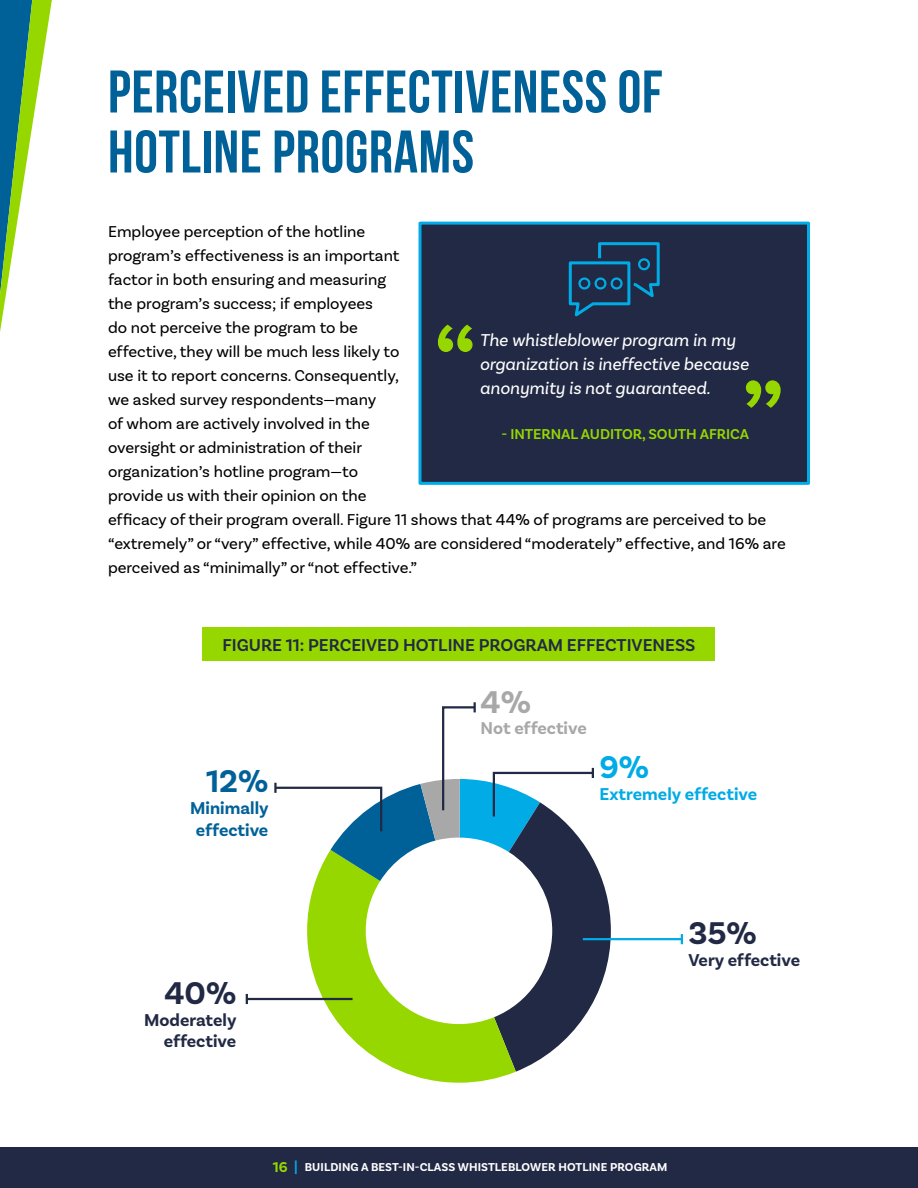
<style>
.page{position:relative;width:918px;height:1188px;background:#fff}
.page>*{position:absolute;margin:0;border:0;box-sizing:border-box;transform-origin:0 0}
.t1{font:600 105px "Proxima Nova";color:#97d700}
.t2{font:700 60px/60px "Bebas Neue";letter-spacing:.01em;color:#006198}
.t3{font:700 33px "Basic Sans";color:#212944}
.t4{font:700 33px "Basic Sans";color:#006198}
.t5{font:700 33px "Basic Sans";color:#a8a8a8}
.t6{font:700 33px "Basic Sans";color:#00abe6}
.t7{font:italic 18px/24px "Basic Sans";color:#fff}
.t8{font:600 18px "Basic Sans";color:#212944}
.t9{font:700 18px/21.6px "Basic Sans";color:#212944;text-align:right}
.t10{font:700 18px "Basic Sans";color:#00abe6}
.t11{font:700 18px/21.6px "Basic Sans";color:#006198;text-align:center}
.t12{font:700 18px "Basic Sans";letter-spacing:-.005em;color:#a8a8a8}
.t13{font:16.5px/24px "Basic Sans";color:#000}
.t14{font:600 15px "Basic Sans";color:#97d700}
.t15{font:700 12px "Basic Sans";letter-spacing:.01em;color:#fff}
.s1{font-size:15px;color:#97d700}
.s2{font-size:15px;color:#00abe6}
</style>
<div class="page">
<div style="left:0;top:1148px;width:918px;height:40px;background:#212944"></div>
<svg style="left:0;top:0;width:52px;height:332px"></svg>
<div style="left:418px;top:222px;width:392px;height:263px;background:#212944;border:3px solid #00abe6"></div>
<svg style="left:568px;top:242px;width:92px;height:75px"></svg>
<div style="left:202px;top:627px;width:514px;height:34px;background:#97d700"></div>
<svg style="left:403px;top:1072px;width:112px;height:11px"></svg>
<hr style="left:583px;top:938px;width:99px;height:2px;background:#00abe6">
<svg style="left:681px;top:934px;width:2px;height:10px"></svg>
<hr style="left:247px;top:998px;width:106px;height:2px;background:#212944">
<svg style="left:246px;top:994px;width:2px;height:10px"></svg>
<svg style="left:273px;top:702px;width:338px;height:370px"></svg>
<h2 class="t2" style="left:108px;top:61px;width:556px">PERCEIVED EFFECTIVENESS OF<br>HOTLINE PROGRAMS</h2>
<p class="t13" style="left:108px;top:219px;width:679px">Employee perception of the hotline<br>program’s effectiveness is an important<br>factor in both ensuring and measuring<br>the program’s success; if employees<br>do not perceive the program to be<br>effective, they will be much less likely to<br>use it to report concerns. Consequently,<br>we asked survey respondents—many<br>of whom are actively involved in the<br>oversight or administration of their<br>organization’s hotline program—to<br>provide us with their opinion on the<br>efficacy of their program overall. Figure 11 shows that 44% of programs are perceived to be “extremely” or “very” effective, while 40% are considered “moderately” effective, and 16% are perceived as “minimally” or “not effective.”</p>
<h1 class="t1" style="left:433px;top:282px;width:47px">“</h1>
<p class="t7" style="left:480px;top:328px;width:271px">The whistleblower program in my organization is ineffective because anonymity is not guaranteed.</p>
<p class="t14" style="left:501px;top:425px;width:249px">- INTERNAL AUDITOR, SOUTH AFRICA</p>
<h1 class="t1" style="left:740px;top:338px;width:47px">”</h1>
<p class="t8" style="left:223px;top:634px;width:474px">FIGURE 11: PERCEIVED HOTLINE PROGRAM EFFECTIVENESS</p>
<h3 class="t5" style="left:481px;top:682px;width:52px">4%</h3>
<p class="t12" style="left:481px;top:718px;width:108px">Not effective</p>
<h3 class="t6" style="left:600px;top:747px;width:51px">9%</h3>
<p class="t10" style="left:600px;top:783px;width:159px">Extremely effective</p>
<h3 class="t4" style="left:206px;top:761px;width:64px">12%</h3>
<p class="t11" style="left:190px;top:797px;width:80px">Minimally effective</p>
<h3 class="t3" style="left:164px;top:973px;width:73px">40%</h3>
<p class="t9" style="left:144px;top:1009px;width:94px">Moderately effective</p>
<h3 class="t3" style="left:688px;top:913px;width:70px">35%</h3>
<p class="t9" style="left:688px;top:949px;width:113px">Very effective</p>
<p class="t15" style="left:273px;top:1160px;width:396px"><span class="s1">16</span> <span class="s2">|</span> BUILDING A BEST-IN-CLASS WHISTLEBLOWER HOTLINE PROGRAM</p>
</div>
